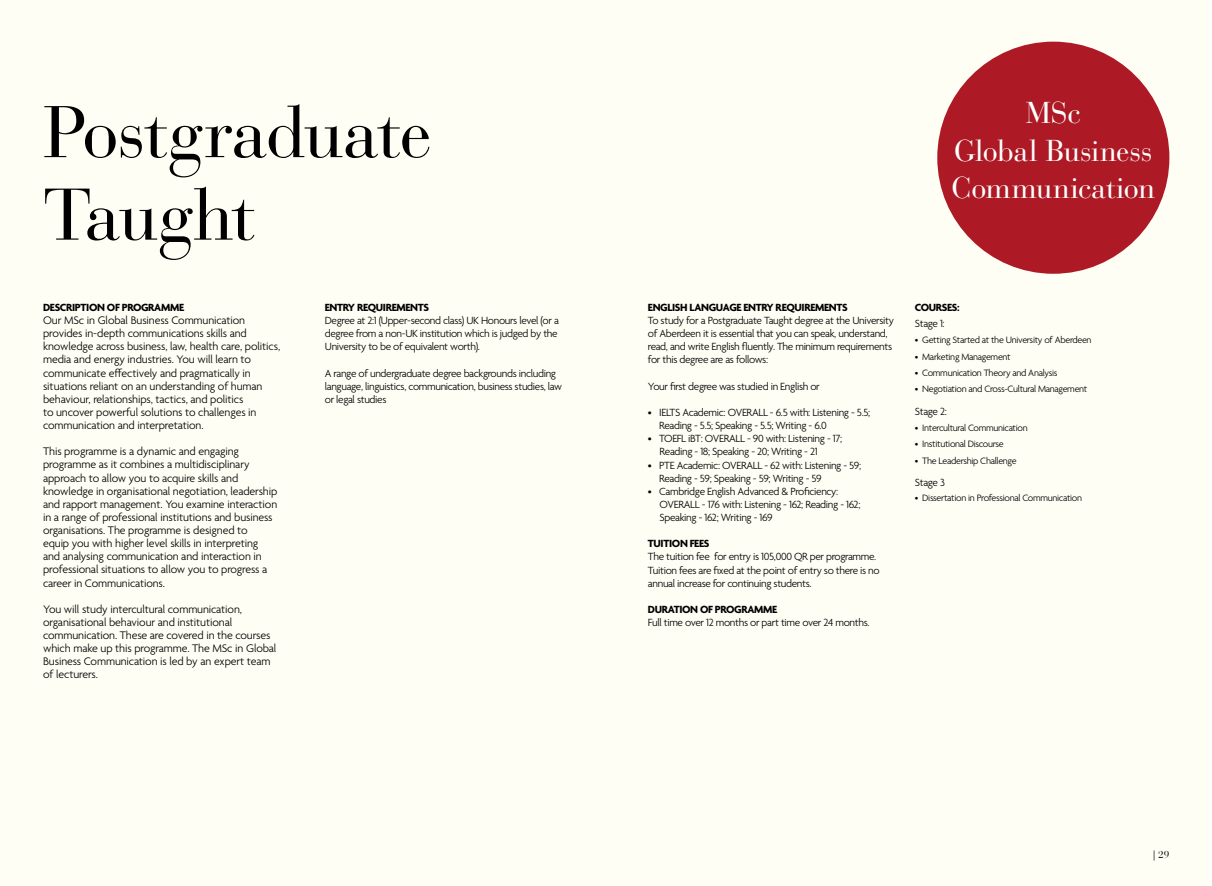
<style>
.page{position:relative;width:1212px;height:886px;background:#fff}
.page>*{position:absolute;margin:0;border:0;box-sizing:border-box;transform-origin:0 0}
.t1{font:72.5px/82.5px "Bauer Bodoni Std";letter-spacing:-.025em;color:#000}
.t2{font:30px/37.5px "Bauer Bodoni Std";letter-spacing:-.01em;color:#fff;text-align:center}
.t3{font:300 11.88px/13.1px "Agenda";letter-spacing:-.01em;color:#000}
.t4{font:300 11.25px/13.1px "Agenda";letter-spacing:-.03em;color:#000}
.t5{font:700 11.25px "Agenda";letter-spacing:-.03em;color:#000}
.t6{font:300 10px "Agenda";letter-spacing:-.03em;color:#000}
.t7{font:10px "Bauer Bodoni Std";color:#000}
</style>
<div class="page">
<div style="left:0;top:0;width:1208px;height:886px;background:#fffef4"></div>
<div style="left:937px;top:42px;width:232px;height:232px;background:#ad1924;border-radius:50%"></div>
<h1 class="t1" style="left:43px;top:92px;width:390px">Postgraduate<br>Taught</h1>
<h2 class="t2" style="left:951px;top:94px;width:205px">MSc<br>Global Business<br>Communication</h2>
<p class="t5" style="left:43px;top:301px;width:142px">DESCRIPTION OF PROGRAMME</p>
<p class="t3" style="left:43px;top:314px;width:239px">Our MSc in Global Business Communication provides in-depth communications skills and knowledge across business, law, health care, politics, media and energy industries. You will learn to communicate effectively and pragmatically in situations reliant on an understanding of human behaviour, relationships, tactics, and politics<br>to uncover powerful solutions to challenges in communication and interpretation.</p>
<p class="t3" style="left:43px;top:446px;width:236px">This programme is a dynamic and engaging programme as it combines a multidisciplinary approach to allow you to acquire skills and knowledge in organisational negotiation, leadership and rapport management. You examine interaction in a range of professional institutions and business organisations. The programme is designed to<br>equip you with higher level skills in interpreting and analysing communication and interaction in professional situations to allow you to progress a career in Communications.</p>
<p class="t3" style="left:43px;top:603px;width:235px">You will study intercultural communication, organisational behaviour and institutional communication. These are covered in the courses which make up this programme. The MSc in Global Business Communication is led by an expert team of lecturers.</p>
<p class="t5" style="left:325px;top:301px;width:106px">ENTRY REQUIREMENTS</p>
<p class="t4" style="left:325px;top:315px;width:236px;text-align:justify">Degree at 2:1 (Upper-second class) UK Honours level (or a degree from a non-UK institution which is judged by the University to be of equivalent worth).</p>
<p class="t4" style="left:325px;top:367px;width:239px">A range of undergraduate degree backgrounds including language, linguistics, communication, business studies, law or legal studies</p>
<p class="t5" style="left:648px;top:301px;width:201px">ENGLISH LANGUAGE ENTRY REQUIREMENTS</p>
<p class="t4" style="left:648px;top:315px;width:248px">To study for a Postgraduate Taught degree at the University of Aberdeen it is essential that you can speak, understand, read, and write English fluently. The minimum requirements for this degree are as follows:</p>
<p class="t4" style="left:648px;top:380px;width:173px">Your first degree was studied in English or</p>
<p class="t4" style="left:659px;top:406px;width:213px;text-indent:-11px">• IELTS Academic: OVERALL - 6.5 with: Listening - 5.5;<br>Reading - 5.5; Speaking - 5.5; Writing - 6.0</p>
<p class="t4" style="left:660px;top:433px;width:184px;text-indent:-12px">• TOEFL iBT: OVERALL - 90 with: Listening - 17;<br>Reading - 18; Speaking - 20; Writing - 21</p>
<p class="t4" style="left:659px;top:459px;width:203px;text-indent:-11px">• PTE Academic: OVERALL - 62 with: Listening - 59;<br>Reading - 59; Speaking - 59; Writing - 59</p>
<p class="t4" style="left:660px;top:485px;width:202px;text-indent:-12px">• Cambridge English Advanced &amp; Proficiency:<br>OVERALL - 176 with: Listening - 162; Reading - 162;<br>Speaking - 162; Writing - 169</p>
<p class="t5" style="left:648px;top:538px;width:63px">TUITION FEES</p>
<p class="t4" style="left:648px;top:551px;width:233px">The tuition fee for entry is 105,000 QR per programme.<br>Tuition fees are fixed at the point of entry so there is no annual increase for continuing students.</p>
<p class="t5" style="left:648px;top:603px;width:131px">DURATION OF PROGRAMME</p>
<p class="t4" style="left:648px;top:616px;width:223px">Full time over 12 months or part time over 24 months.</p>
<p class="t5" style="left:915px;top:301px;width:46px">COURSES:</p>
<p class="t4" style="left:915px;top:318px;width:31px">Stage 1:</p>
<p class="t6" style="left:915px;top:335px;width:178px">• Getting Started at the University of Aberdeen</p>
<p class="t6" style="left:915px;top:351px;width:97px">• Marketing Management</p>
<p class="t6" style="left:915px;top:367px;width:144px">• Communication Theory and Analysis</p>
<p class="t6" style="left:915px;top:384px;width:174px">• Negotiation and Cross-Cultural Management</p>
<p class="t4" style="left:915px;top:405px;width:34px">Stage 2:</p>
<p class="t6" style="left:915px;top:422px;width:114px">• Intercultural Communication</p>
<p class="t6" style="left:915px;top:439px;width:90px">• Institutional Discourse</p>
<p class="t6" style="left:915px;top:455px;width:103px">• The Leadership Challenge</p>
<p class="t4" style="left:915px;top:476px;width:32px">Stage 3</p>
<p class="t6" style="left:915px;top:492px;width:169px">• Dissertation in Professional Communication</p>
<p class="t7" style="left:1153px;top:848px;width:18px">| 29</p>
</div>
